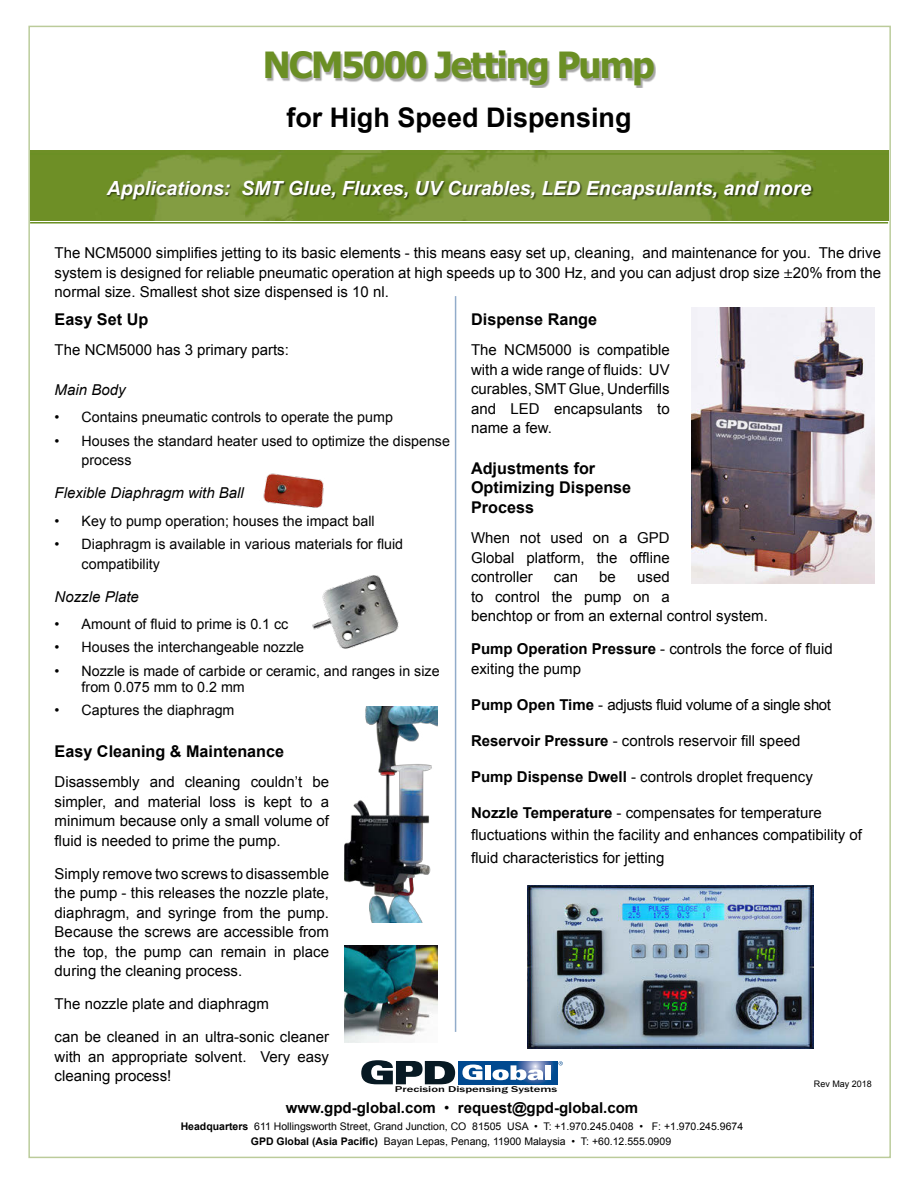
<style>
.page{position:relative;width:918px;height:1188px;background:#fff}
.page>*{position:absolute;margin:0;border:0;box-sizing:border-box;transform-origin:0 0}
.en_Title1{font:700 36px "Tahoma";letter-spacing:-.05em;color:#6b8f24}
.en_Title2{font:700 27px "Arial";color:#000}
.en_Title3{font:italic 700 19.5px "Arial";color:#fff}
.en_H3{font:700 16.2px/19.5px "Arial";color:#000}
.en_Normal_Full_Align{font:15px/19.5px "Arial";color:#000;text-align:justify}
.en_Normal{font:15px/22.5px "Arial";color:#000}
.en_H4{font:italic 15px "Arial";color:#000}
.en_Normal_Full_Align-2{font:15px "Arial";letter-spacing:-.025em;color:#000}
.t1{font:700 15px "Arial";color:#000}
.en_Bulleted{font:14.25px/19.8px "Arial";color:#000}
.t2{font:10.5px "Arial";color:#000}
.t3{font:9px "Arial";color:#000}
.t4{font:500 8.7px "Franklin Gothic";color:#000;scale:1.46 1}
.s1{font-family:"Myriad Pro"}
.s2{font-weight:700}
.s3{font-weight:400}
</style>
<div class="page">
<div style="left:266px;top:52px;width:390px;height:36px;background:#000;opacity:.35"></div>
<img style="left:31px;top:150px;width:858px;height:71px">
<hr style="left:30px;top:153px;width:858px;height:2px;background:#6b8f24">
<hr style="left:30px;top:222px;width:858px;height:2px;background:#6b8f24">
<svg style="left:458px;top:1061px;width:99px;height:23px"></svg>
<svg style="left:462px;top:1065px;width:20px;height:15px"></svg>
<div style="left:485px;top:1065px;width:6px;height:15px;background:#fff"></div>
<svg style="left:493px;top:1065px;width:50px;height:15px"></svg>
<div style="left:545px;top:1065px;width:6px;height:15px;background:#fff"></div>
<svg style="left:361px;top:1060px;width:94px;height:24px"></svg>
<svg style="left:559px;top:1061px;width:4px;height:4px"></svg>
<div style="left:107px;top:181px;width:707px;height:19px;background:#000;opacity:.55"></div>
<img style="left:691px;top:308px;width:184px;height:275px">
<img style="left:263px;top:473px;width:61px;height:35px">
<img style="left:312px;top:575px;width:87px;height:74px">
<img style="left:528px;top:886px;width:286px;height:163px">
<img style="left:345px;top:946px;width:92px;height:97px">
<img style="left:345px;top:706px;width:92px;height:217px">
<hr style="left:455px;top:296px;width:1px;height:736px;background:#124b8d">
<p class="en_Title1" style="left:263px;top:40px;width:394px">NCM5000 Jetting Pump</p>
<p class="en_Title2" style="left:286px;top:99px;width:347px">for High Speed Dispensing</p>
<p class="en_Title3" style="left:107px;top:175px;width:706px">Applications: SMT Glue, Fluxes, UV Curables, LED Encapsulants, and more</p>
<p class="en_Normal_Full_Align" style="left:55px;top:244px;width:828px">The NCM5000 simplifies jetting to its basic elements - this means easy set up, cleaning, and maintenance for you. The drive system is designed for reliable pneumatic operation at high speeds up to 300 Hz, and you can adjust drop size <span class="s1">±</span>20% from the normal size. Smallest shot size dispensed is 10 nl.</p>
<p class="en_H3" style="left:55px;top:310px;width:95px">Easy Set Up</p>
<p class="en_Normal_Full_Align" style="left:55px;top:340px;width:236px">The NCM5000 has 3 primary parts:</p>
<p class="en_H4" style="left:55px;top:380px;width:72px">Main Body</p>
<p class="en_Bulleted" style="left:55px;top:408px;width:340px">• Contains pneumatic controls to operate the pump</p>
<p class="en_Bulleted" style="left:82px;top:431px;width:370px;text-indent:-27px">• Houses the standard heater used to optimize the dispense process</p>
<p class="en_H4" style="left:55px;top:483px;width:191px">Flexible Diaphragm with Ball</p>
<p class="en_Bulleted" style="left:55px;top:511px;width:322px">• Key to pump operation; houses the impact ball</p>
<p class="en_Bulleted" style="left:82px;top:534px;width:323px;text-indent:-27px">• Diaphragm is available in various materials for fluid compatibility</p>
<p class="en_H4" style="left:55px;top:587px;width:86px">Nozzle Plate</p>
<p class="en_Bulleted" style="left:55px;top:614px;width:235px">• Amount of fluid to prime is 0.1 cc</p>
<p class="en_Bulleted" style="left:55px;top:638px;width:251px">• Houses the interchangeable nozzle</p>
<p class="en_Bulleted" style="left:82px;top:663px;width:359px;line-height:16.5px;text-indent:-27px">• Nozzle is made of carbide or ceramic, and ranges in size from 0.075 mm to 0.2 mm</p>
<p class="en_Bulleted" style="left:55px;top:701px;width:181px">• Captures the diaphragm</p>
<p class="en_H3" style="left:471px;top:310px;width:128px">Dispense Range</p>
<p class="en_Normal_Full_Align" style="left:471px;top:340px;width:200px">The NCM5000 is compatible with a wide range of fluids: UV curables, SMT Glue, Underfills and LED encapsulants to name a few.</p>
<p class="en_H3" style="left:471px;top:459px;width:162px">Adjustments for<br>Optimizing Dispense<br>Process</p>
<p class="en_Normal_Full_Align" style="left:471px;top:528px;width:200px">When not used on a GPD Global platform, the offline controller</p>
<p class="en_Normal_Full_Align" style="left:471px;top:567px;width:298px;text-align:left;text-indent:166px">used<br>to control the pump on a<br>benchtop or from an external control system.</p>
<p class="en_Normal_Full_Align" style="left:471px;top:639px;width:363px"><span class="s2">Pump Operation Pressure</span> - controls the force of fluid exiting the pump</p>
<p class="en_Normal_Full_Align-2" style="left:471px;top:694px;width:362px"><span class="s2">Pump Open Time</span> - adjusts fluid volume of a single shot</p>
<p class="en_Normal_Full_Align" style="left:471px;top:731px;width:331px"><span class="s2">Reservoir Pressure</span> - controls reservoir fill speed</p>
<p class="en_Normal_Full_Align" style="left:471px;top:767px;width:343px"><span class="s2">Pump Dispense Dwell</span> - controls droplet frequency</p>
<p class="en_Normal" style="left:471px;top:801px;width:393px"><span class="s2">Nozzle Temperature</span> - compensates for temperature fluctuations within the facility and enhances compatibility of fluid characteristics for jetting</p>
<p class="en_Normal_Full_Align" style="left:554px;top:567px;width:26px">can</p>
<p class="en_Normal_Full_Align" style="left:599px;top:567px;width:18px">be</p>
<p class="en_H3" style="left:55px;top:742px;width:231px">Easy Cleaning &amp; Maintenance</p>
<p class="en_Normal_Full_Align" style="left:55px;top:772px;width:276px">Disassembly and cleaning couldn’t be simpler, and material loss is kept to a minimum because only a small volume of fluid is needed to prime the pump.</p>
<p class="en_Normal_Full_Align" style="left:55px;top:864px;width:276px">Simply remove two screws to disassemble the pump - this releases the nozzle plate, diaphragm, and syringe from the pump.<br>Because the screws are accessible from the top, the pump can remain in place during the cleaning process.</p>
<p class="en_Normal_Full_Align" style="left:55px;top:994px;width:216px">The nozzle plate and diaphragm</p>
<p class="en_Normal_Full_Align" style="left:55px;top:1027px;width:276px">can be cleaned in an ultra-sonic cleaner with an appropriate solvent. Very easy cleaning process!</p>
<p class="t3" style="left:814px;top:1078px;width:60px">Rev May 2018</p>
<p class="t4" style="left:395px;top:1084px;width:113px">Precision Dispensing Systems</p>
<p class="t2" style="left:181px;top:1119px;width:564px"><span class="s2">Headquarters</span> 611 Hollingsworth Street, Grand Junction, CO 81505 USA • T: +1.970.245.0408 • F: +1.970.245.9674</p>
<p class="t1" style="left:286px;top:1097px;width:354px">www.gpd-global.com <span class="s3">•</span> request@gpd-global.com</p>
<p class="t2" style="left:251px;top:1134px;width:422px"><span class="s2">GPD Global (Asia Pacific)</span> Bayan Lepas, Penang, 11900 Malaysia • T: +60.12.555.0909</p>
</div>
